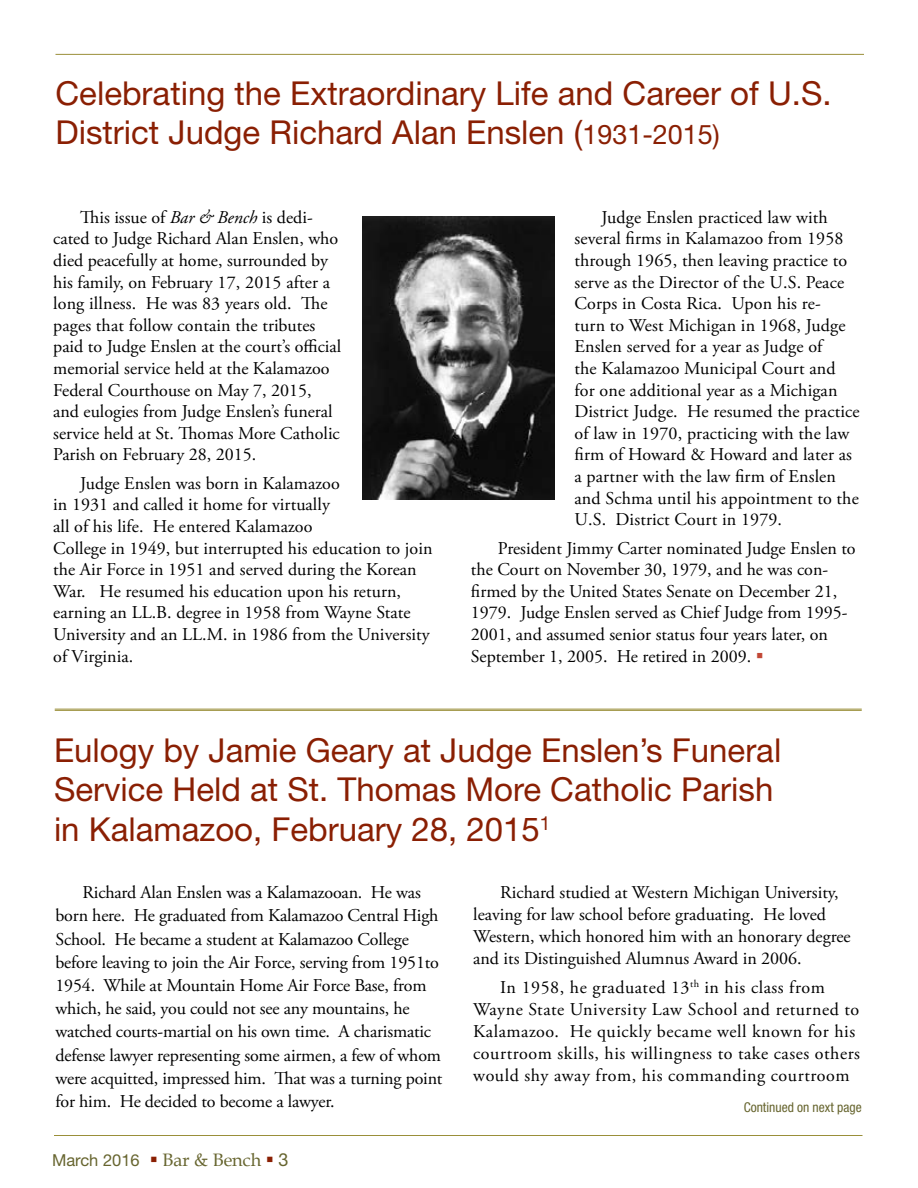
<style>
.page{position:relative;width:918px;height:1188px;background:#fff}
.page>*{position:absolute;margin:0;border:0;box-sizing:border-box;transform-origin:0 0}
.t1{font:33px/39.6px "Helvetica Neue LT Std";color:#8a1f03}
.t2{font:18px/21.6px "Adobe Garamond Pro";color:#000}
.t3{font:18px/22px "Adobe Garamond Pro";letter-spacing:.03em;color:#000;text-align:center}
.t4{font:16.5px "Helvetica Neue LT Std";color:#67652f}
.t5{font:condensed 13.5px "Helvetica Neue LT Std";color:#67652f}
.s1{font-size:27px}
.s2{font-style:italic}
.s3{color:#c24836}
.s4{color:#8a1f03}
.s5{font-family:"Book Antiqua";font-size:18px}
.s6{font-size:18px}
</style>
<div class="page">
<hr style="left:54px;top:1135px;width:808px;height:1px;background:#9a8f39">
<hr style="left:56px;top:54px;width:808px;height:1px;background:#9a8f39">
<img style="left:362px;top:216px;width:193px;height:284px">
<hr style="left:55px;top:709px;width:807px;height:1px;background:#9a8f39">
<hr style="left:55px;top:710px;width:807px;height:1px;background:#9a8f39">
<h1 class="t1" style="left:56px;top:73px;width:778px">Celebrating the Extraordinary Life and Career of U.S.<br>District Judge Richard Alan Enslen (<span class="s1">1931-2015)</span></h1>
<p class="t2" style="left:53px;top:207px;width:290px;text-indent:27px">This issue of <span class="s2">Bar &amp; Bench</span> is dedi&shy;cated to Judge Richard Alan Enslen, who died peacefully at home, surrounded by his family, on February 17, 2015 after a long illness. He was 83 years old. The pages that follow contain the tributes paid to Judge Enslen at the court’s official memorial service held at the Kalamazoo Federal Courthouse on May 7, 2015, and eulogies from Judge Enslen’s funeral service held at St. Thomas More Catholic Parish on February 28, 2015.</p>
<p class="t2" style="left:53px;top:473px;width:381px;text-indent:27px">Judge Enslen was born in Kalamazoo<br>in 1931 and called it home for virtually<br>all of his life. He entered Kalamazoo<br>College in 1949, but interrupted his education to join the Air Force in 1951 and served during the Korean War. He resumed his education upon his return, earning an LL.B. degree in 1958 from Wayne State University and an LL.M. in 1986 from the University of Virginia.</p>
<p class="t2" style="left:575px;top:207px;width:287px;text-indent:27px">Judge Enslen practiced law with several firms in Kalamazoo from 1958 through 1965, then leaving practice to serve as the Director of the U.S. Peace Corps in Costa Rica. Upon his re-<br>turn to West Michigan in 1968, Judge Enslen served for a year as Judge of<br>the Kalamazoo Municipal Court and for one additional year as a Michigan District Judge. He resumed the practice of law in 1970, practicing with the law firm of Howard &amp; Howard and later as a partner with the law firm of Enslen and Schma until his appointment to the U.S. District Court in 1979.</p>
<p class="t2" style="left:471px;top:538px;width:386px;text-indent:27px">President Jimmy Carter nominated Judge Enslen to the Court on November 30, 1979, and he was con&shy;firmed by the United States Senate on December 21, 1979. Judge Enslen served as Chief Judge from 1995- 2001, and assumed senior status four years later, on September 1, 2005. He retired in 2009. <span class="s3">▪</span></p>
<h1 class="t1" style="left:54px;top:730px;width:729px">Eulogy by Jamie Geary at Judge Enslen’s Funeral<br>Service Held at St. Thomas More Catholic Parish in Kalamazoo, February 28, 2015<sup>1</sup></h1>
<p class="t2" style="left:56px;top:881px;width:388px;line-height:23.2px;text-indent:27px">Richard Alan Enslen was a Kalamazooan. He was born here. He graduated from Kalamazoo Central High School. He became a student at Kalamazoo College before leaving to join the Air Force, serving from 1951to 1954. While at Mountain Home Air Force Base, from which, he said, you could not see any mountains, he watched courts-martial on his own time. A charismatic defense lawyer representing some airmen, a few of whom were acquitted, impressed him. That was a turning point for him. He decided to become a lawyer.</p>
<p class="t2" style="left:473px;top:882px;width:379px;line-height:22px;text-indent:27px">Richard studied at Western Michigan University, leaving for law school before graduating. He loved Western, which honored him with an honorary degree and its Distinguished Alumnus Award in 2006.</p>
<p class="t3" style="left:473px;top:977px;width:388px">In 1958, he graduated 13<sup>th</sup> in his class from<br>Wayne State University Law School and returned to Kalamazoo. He quickly became well known for his courtroom skills, his willingness to take cases others would shy away from, his commanding courtroom</p>
<p class="t5" style="left:744px;top:1099px;width:120px">Continued on next page</p>
<p class="t4" style="left:52px;top:1150px;width:238px">March 2016 <span class="s4">▪</span> <span class="s5">Bar &amp; Bench</span> <span class="s4">▪</span> <span class="s6">3</span></p>
</div>
